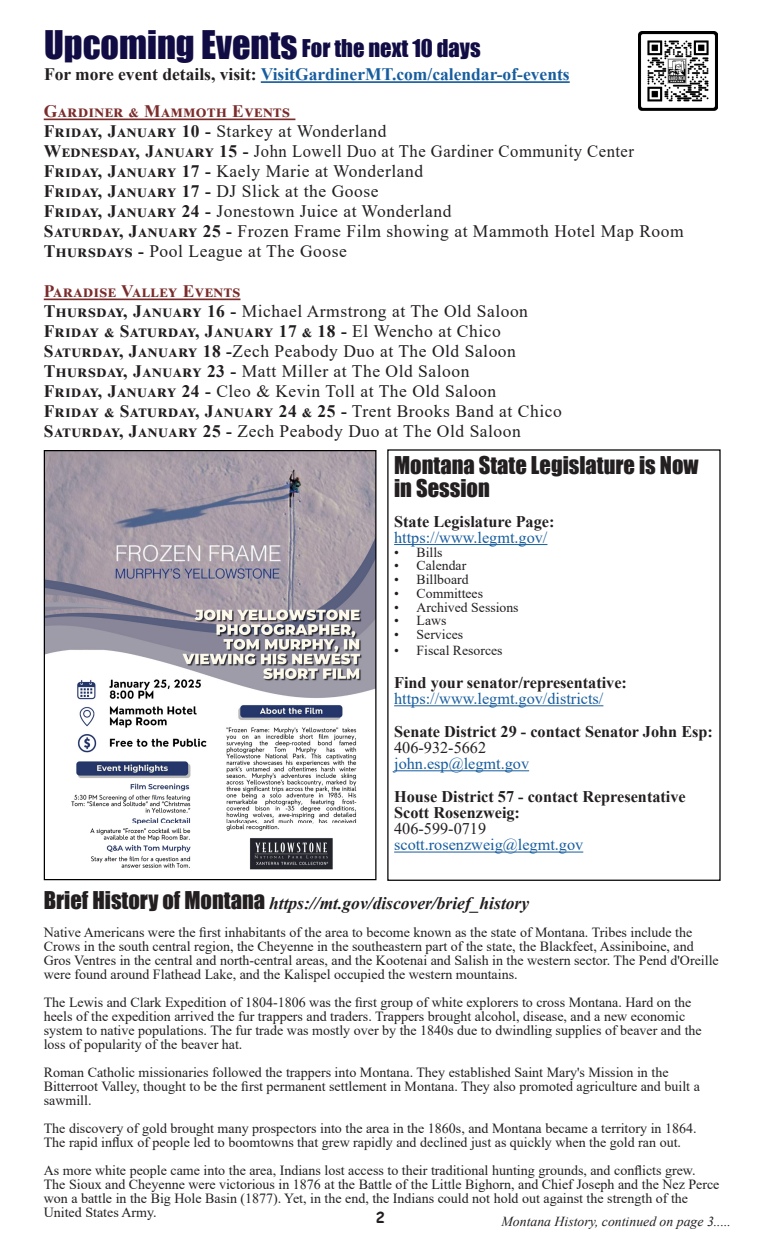
<style>
.page{position:relative;width:765px;height:1260px;background:#fff}
.page>*{position:absolute;margin:0;border:0;box-sizing:border-box;transform-origin:0 0}
.t1{font:36.25px "Impact";color:#110d44}
.t2{font:22.5px/22.5px "Impact";color:#231f20}
.t3{font:22.5px "Impact";color:#110d44}
.t4{font:17.5px "Times New Roman";letter-spacing:.03em;color:#231f20}
.t5{font:700 17.5px "Times New Roman";letter-spacing:.035em;color:#231f20}
.t6{font:700 17.5px "Times New Roman";color:#175d9e}
.t7{font:17.5px "Times New Roman";letter-spacing:.03em;color:#231f20;scale:.95 1}
.t8{font:italic 700 17.5px "Times New Roman";color:#231f20}
.t9{font:700 17.5px "Times New Roman";letter-spacing:.055em;color:#7a2c2b}
.t10{font:16.25px/16.2px "Times New Roman";color:#175d9e}
.t11{font:700 16.25px/16.2px "Times New Roman";color:#231f20}
.t12{font:16.25px "Times New Roman";color:#231f20}
.t13{font:700 15px "Comic Sans MS";color:#231f20}
.t14{font:14px/14px "Times New Roman";color:#231f20}
.t15{font:13.75px "Times New Roman";color:#231f20}
.t16{font:italic 13.75px "Times New Roman";color:#231f20}
.s1{color:#231f20}
.s2{font-weight:700}
.s3{font-weight:400}
.s4{font-weight:700;color:#231f20}
.s5{font-family:"Impact";font-weight:400;font-style:normal;font-size:22.5px}
</style>
<div class="page">
<hr style="left:44px;top:119px;width:251px;height:1px;background:#7a2c2b">
<hr style="left:44px;top:299px;width:196px;height:1px;background:#7a2c2b">
<hr style="left:261px;top:81px;width:309px;height:2px;background:#175d9e">
<img style="left:638px;top:31px;width:80px;height:80px">
<img style="left:46px;top:452px;width:328px;height:418px">
<div style="left:44px;top:450px;width:332px;height:430px;border:1px solid #000001"></div>
<hr style="left:394px;top:544px;width:153px;height:1px;background:#175d9e">
<hr style="left:394px;top:705px;width:209px;height:1px;background:#175d9e">
<hr style="left:394px;top:770px;width:135px;height:1px;background:#175d9e">
<hr style="left:394px;top:852px;width:189px;height:1px;background:#175d9e">
<p class="t1" style="left:44px;top:16px;width:255px">Upcoming Events</p>
<p class="t6" style="left:44px;top:62px;width:527px"><span class="s1">For more event details, visit:</span> VisitGardinerMT.com/calendar-of-events</p>
<p class="t3" style="left:302px;top:31px;width:180px">For the next 10 days</p>
<p class="t9" style="left:44px;top:99px;width:248px">Gardiner &amp; Mammoth Events</p>
<p class="t4" style="left:44px;top:119px;width:344px"><span class="s2">Friday, January 10 -</span> Starkey at Wonderland</p>
<p class="t7" style="left:44px;top:139px;width:623px"><span class="s2">Wednesday, January 15 -</span> John Lowell Duo at The Gardiner Community Center</p>
<p class="t4" style="left:44px;top:159px;width:381px"><span class="s2">Friday, January 17 -</span> Kaely Marie at Wonderland</p>
<p class="t5" style="left:44px;top:179px;width:336px">Friday, January 17 - <span class="s3">DJ Slick at the Goose</span></p>
<p class="t4" style="left:44px;top:199px;width:409px"><span class="s2">Friday, January 24 -</span> Jonestown Juice at Wonderland</p>
<p class="t4" style="left:44px;top:219px;width:642px"><span class="s2">Saturday, January 25 -</span> Frozen Frame Film showing at Mammoth Hotel Map Room</p>
<p class="t4" style="left:44px;top:239px;width:305px"><span class="s2">Thursdays -</span> Pool League at The Goose</p>
<p class="t9" style="left:44px;top:279px;width:198px">Paradise Valley Events</p>
<p class="t4" style="left:44px;top:299px;width:486px"><span class="s2">Thursday, January 16 -</span> Michael Armstrong at The Old Saloon</p>
<p class="t5" style="left:44px;top:319px;width:459px">Friday &amp; Saturday, January 17 &amp; 18 - <span class="s3">El Wencho at Chico</span></p>
<p class="t4" style="left:44px;top:339px;width:474px"><span class="s2">Saturday, January 18 -</span>Zech Peabody Duo at The Old Saloon</p>
<p class="t4" style="left:44px;top:359px;width:427px"><span class="s2">Thursday, January 23 -</span> Matt Miller at The Old Saloon</p>
<p class="t4" style="left:44px;top:379px;width:454px"><span class="s2">Friday, January 24 -</span> Cleo &amp; Kevin Toll at The Old Saloon</p>
<p class="t5" style="left:44px;top:399px;width:520px">Friday &amp; Saturday, January 24 &amp; 25 - <span class="s3">Trent Brooks Band at Chico</span></p>
<p class="t4" style="left:44px;top:419px;width:479px"><span class="s2">Saturday, January 25 -</span> Zech Peabody Duo at The Old Saloon</p>
<p class="t2" style="left:394px;top:453px;width:306px">Montana State Legislature is Now in Session</p>
<p class="t10" style="left:394px;top:512px;width:162px"><span class="s4">State Legislature Page: </span>https://www.legmt.gov/</p>
<p class="t15" style="left:394px;top:542px;width:50px">• Bills</p>
<p class="t15" style="left:394px;top:556px;width:74px">• Calendar</p>
<p class="t15" style="left:394px;top:570px;width:76px">• Billboard</p>
<p class="t15" style="left:394px;top:583px;width:90px">• Committees</p>
<p class="t15" style="left:394px;top:597px;width:126px">• Archived Sessions</p>
<p class="t15" style="left:394px;top:611px;width:54px">• Laws</p>
<p class="t15" style="left:394px;top:625px;width:71px">• Services</p>
<p class="t15" style="left:394px;top:641px;width:110px">• Fiscal Resorces</p>
<p class="t10" style="left:394px;top:674px;width:234px"><span class="s4">Find your senator/representative: </span>https://www.legmt.gov/districts/</p>
<p class="t11" style="left:394px;top:722px;width:320px">Senate District 29 - contact Senator John Esp:</p>
<p class="t12" style="left:394px;top:736px;width:94px">406-932-5662</p>
<p class="t10" style="left:394px;top:755px;width:137px">john.esp@legmt.gov</p>
<p class="t11" style="left:394px;top:787px;width:293px">House District 57 - contact Representative<br>Scott Rosenzweig:</p>
<p class="t12" style="left:394px;top:817px;width:94px">406-599-0719</p>
<p class="t10" style="left:394px;top:836px;width:191px">scott.rosenzweig@legmt.gov</p>
<p class="t8" style="left:44px;top:891px;width:487px"><span class="s5">Brief History of Montana</span> https://mt.gov/discover/brief_history</p>
<p class="t14" style="left:44px;top:924px;width:677px">Native Americans were the first inhabitants of the area to become known as the state of Montana. Tribes include the Crows in the south central region, the Cheyenne in the southeastern part of the state, the Blackfeet, Assiniboine, and Gros Ventres in the central and north-central areas, and the Kootenai and Salish in the western sector. The Pend d'Oreille were found around Flathead Lake, and the Kalispel occupied the western mountains.</p>
<p class="t14" style="left:44px;top:994px;width:660px">The Lewis and Clark Expedition of 1804-1806 was the first group of white explorers to cross Montana. Hard on the heels of the expedition arrived the fur trappers and traders. Trappers brought alcohol, disease, and a new economic system to native populations. The fur trade was mostly over by the 1840s due to dwindling supplies of beaver and the loss of popularity of the beaver hat.</p>
<p class="t14" style="left:44px;top:1064px;width:658px">Roman Catholic missionaries followed the trappers into Montana. They established Saint Mary's Mission in the<br>Bitterroot Valley, thought to be the first permanent settlement in Montana. They also promoted agriculture and built a sawmill.</p>
<p class="t14" style="left:44px;top:1120px;width:654px">The discovery of gold brought many prospectors into the area in the 1860s, and Montana became a territory in 1864.<br>The rapid influx of people led to boomtowns that grew rapidly and declined just as quickly when the gold ran out.</p>
<p class="t14" style="left:44px;top:1162px;width:677px">As more white people came into the area, Indians lost access to their traditional hunting grounds, and conflicts grew.<br>The Sioux and Cheyenne were victorious in 1876 at the Battle of the Little Bighorn, and Chief Joseph and the Nez Perce won a battle in the Big Hole Basin (1877). Yet, in the end, the Indians could not hold out against the strength of the United States Army.</p>
<p class="t16" style="left:502px;top:1212px;width:231px">Montana History, continued on page 3.....</p>
<p class="t13" style="left:376px;top:1207px;width:11px">2</p>
</div>
